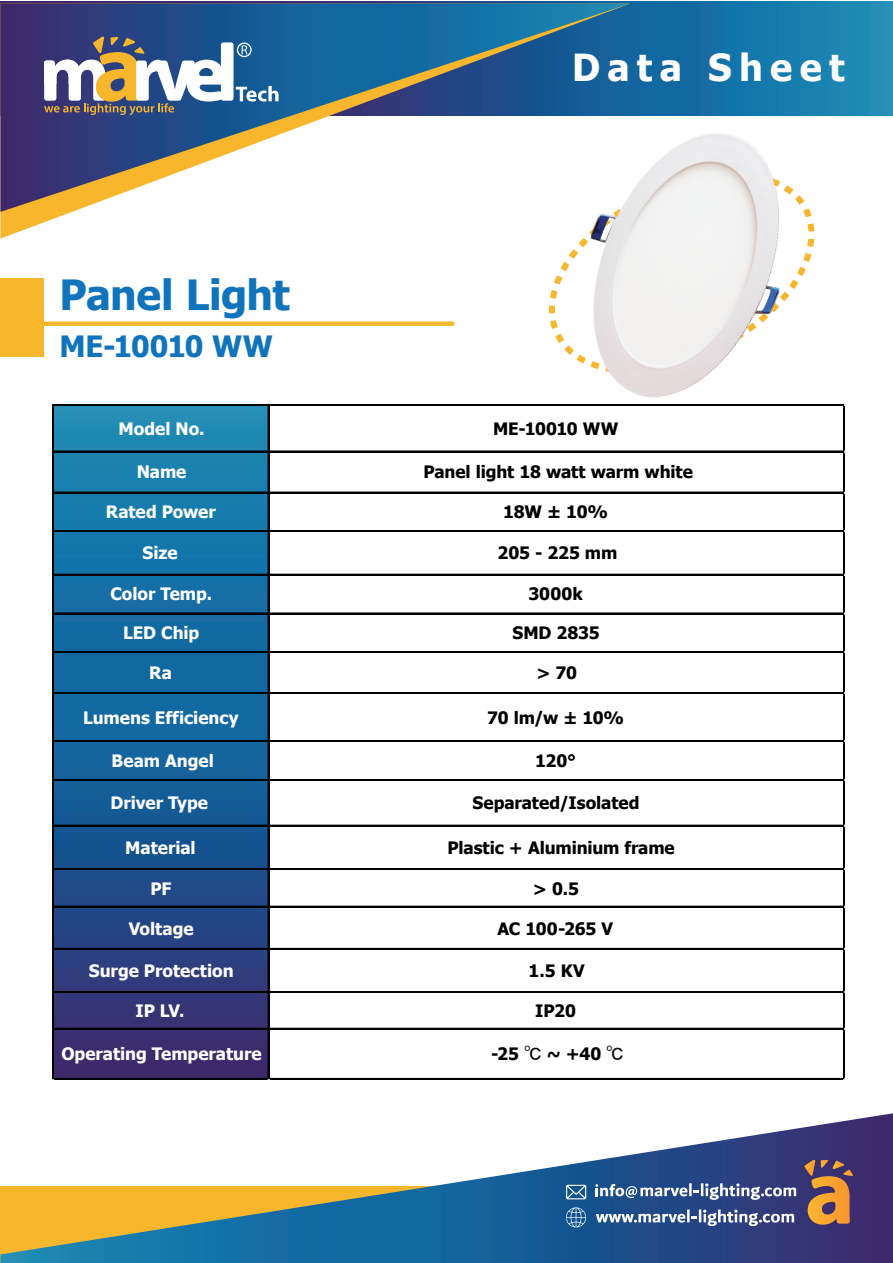
<style>
.page{position:relative;width:893px;height:1263px;background:#fff}
.page>*{position:absolute;margin:0;border:0;box-sizing:border-box;transform-origin:0 0}
.t1{font:700 41.55px "Tahoma";letter-spacing:-.015em;color:#1074bc}
.t2{font:700 37.2px "Tahoma";letter-spacing:.2em;color:#fff}
.t3{font:700 29.25px "Tahoma";letter-spacing:-.025em;color:#1074bc}
.t4{font:700 17.1px "Tahoma";letter-spacing:-.005em;color:#000001}
.t5{font:700 17.1px "Tahoma";letter-spacing:-.005em;color:#fff}
.s1{font-family:"MS UI Gothic";font-weight:400;font-size:18px}
</style>
<div class="page">
<svg style="left:0;top:1113px;width:893px;height:150px"></svg>
<svg style="left:804px;top:1160px;width:49px;height:65px;background:#9c6c4f"></svg>
<svg style="left:565px;top:1207px;width:21px;height:21px"></svg>
<svg style="left:596px;top:1209px;width:198px;height:17px"></svg>
<svg style="left:566px;top:1185px;width:20px;height:14px"></svg>
<svg style="left:595px;top:1183px;width:201px;height:17px"></svg>
<svg style="left:0;top:2px;width:893px;height:113px;background:#1a77a8"></svg>
<svg style="left:0;top:212px;width:72px;height:27px"></svg>
<svg style="left:0;top:4px;width:630px;height:208px"></svg>
<div style="left:221px;top:42px;width:13px;height:59px;background:#fff;border-radius:3px"></div>
<svg style="left:237px;top:43px;width:15px;height:14px"></svg>
<svg style="left:44px;top:36px;width:181px;height:79px"></svg>
<svg style="left:236px;top:86px;width:43px;height:16px"></svg>
<div style="left:0;top:278px;width:44px;height:79px;background:#f8b62d"></div>
<div style="left:29px;top:321px;width:425px;height:5px;background:#f8b62d"></div>
<svg style="left:53px;top:405px;width:215px;height:673px;background:#1c5b92"></svg>
<hr style="left:53px;top:404px;width:792px;height:1px;background:#000001">
<hr style="left:53px;top:451px;width:792px;height:1px;background:#000001">
<hr style="left:53px;top:492px;width:792px;height:1px;background:#000001">
<hr style="left:53px;top:530px;width:792px;height:1px;background:#000001">
<hr style="left:53px;top:531px;width:792px;height:1px;background:#000001">
<hr style="left:53px;top:574px;width:792px;height:1px;background:#000001">
<hr style="left:53px;top:613px;width:792px;height:1px;background:#000001">
<hr style="left:53px;top:651px;width:792px;height:1px;background:#000001">
<hr style="left:53px;top:652px;width:792px;height:1px;background:#000001">
<hr style="left:53px;top:692px;width:792px;height:1px;background:#000001">
<hr style="left:53px;top:693px;width:792px;height:1px;background:#000001">
<hr style="left:53px;top:740px;width:792px;height:1px;background:#000001">
<hr style="left:53px;top:741px;width:792px;height:1px;background:#000001">
<hr style="left:53px;top:779px;width:792px;height:2px;background:#000001">
<hr style="left:53px;top:825px;width:792px;height:1px;background:#000001">
<hr style="left:53px;top:868px;width:792px;height:2px;background:#000001">
<hr style="left:53px;top:906px;width:792px;height:1px;background:#000001">
<hr style="left:53px;top:948px;width:792px;height:1px;background:#000001">
<hr style="left:53px;top:991px;width:792px;height:1px;background:#000001">
<hr style="left:53px;top:992px;width:792px;height:1px;background:#000001">
<hr style="left:53px;top:1028px;width:792px;height:1px;background:#000001">
<hr style="left:52px;top:404px;width:1px;height:675px;background:#000001">
<hr style="left:268px;top:405px;width:1px;height:674px;background:#000001">
<hr style="left:53px;top:1078px;width:792px;height:1px;background:#000001">
<hr style="left:843px;top:405px;width:1px;height:674px;background:#000001">
<hr style="left:844px;top:405px;width:1px;height:674px;background:#000001">
<svg style="left:481px;top:155px;width:33px;height:251px"></svg>
<img style="left:514px;top:76px;width:335px;height:377px">
<h1 class="t1" style="left:60px;top:266px;width:232px">Panel Light</h1>
<h3 class="t3" style="left:60px;top:326px;width:215px">ME-10010 WW</h3>
<h2 class="t2" style="left:572px;top:42px;width:274px">Data Sheet</h2>
<p class="t5" style="left:118px;top:417px;width:87px">Model No.</p>
<p class="t4" style="left:493px;top:417px;width:127px">ME-10010 WW</p>
<p class="t5" style="left:137px;top:460px;width:51px">Name</p>
<p class="t4" style="left:423px;top:460px;width:271px">Panel light 18 watt warm white</p>
<p class="t5" style="left:106px;top:500px;width:111px">Rated Power</p>
<p class="t4" style="left:503px;top:500px;width:106px">18W ± 10%</p>
<p class="t5" style="left:142px;top:541px;width:37px">Size</p>
<p class="t4" style="left:498px;top:541px;width:121px">205 - 225 mm</p>
<p class="t5" style="left:110px;top:582px;width:103px">Color Temp.</p>
<p class="t4" style="left:528px;top:582px;width:56px">3000k</p>
<p class="t5" style="left:123px;top:621px;width:78px">LED Chip</p>
<p class="t4" style="left:512px;top:621px;width:89px">SMD 2835</p>
<p class="t5" style="left:149px;top:661px;width:24px">Ra</p>
<p class="t4" style="left:536px;top:661px;width:42px">&gt; 70</p>
<p class="t5" style="left:83px;top:705px;width:157px">Lumens Efficiency</p>
<p class="t4" style="left:487px;top:705px;width:138px">70 lm/w ± 10%</p>
<p class="t5" style="left:112px;top:749px;width:104px">Beam Angel</p>
<p class="t4" style="left:535px;top:749px;width:42px">120°</p>
<p class="t5" style="left:110px;top:791px;width:99px">Driver Type</p>
<p class="t4" style="left:472px;top:791px;width:169px">Separated/Isolated</p>
<p class="t5" style="left:125px;top:835px;width:72px">Material</p>
<p class="t4" style="left:447px;top:835px;width:229px">Plastic + Aluminium frame</p>
<p class="t5" style="left:150px;top:876px;width:22px">PF</p>
<p class="t4" style="left:533px;top:876px;width:48px">&gt; 0.5</p>
<p class="t5" style="left:129px;top:916px;width:66px">Voltage</p>
<p class="t4" style="left:498px;top:916px;width:117px">AC 100-265 V</p>
<p class="t5" style="left:89px;top:959px;width:146px">Surge Protection</p>
<p class="t4" style="left:528px;top:959px;width:58px">1.5 KV</p>
<p class="t5" style="left:136px;top:998px;width:50px">IP LV.</p>
<p class="t4" style="left:535px;top:998px;width:42px">IP20</p>
<p class="t5" style="left:61px;top:1042px;width:202px">Operating Temperature</p>
<p class="t4" style="left:491px;top:1042px;width:134px">-25 <span class="s1">℃</span> ~ +40 <span class="s1">℃</span></p>
</div>
